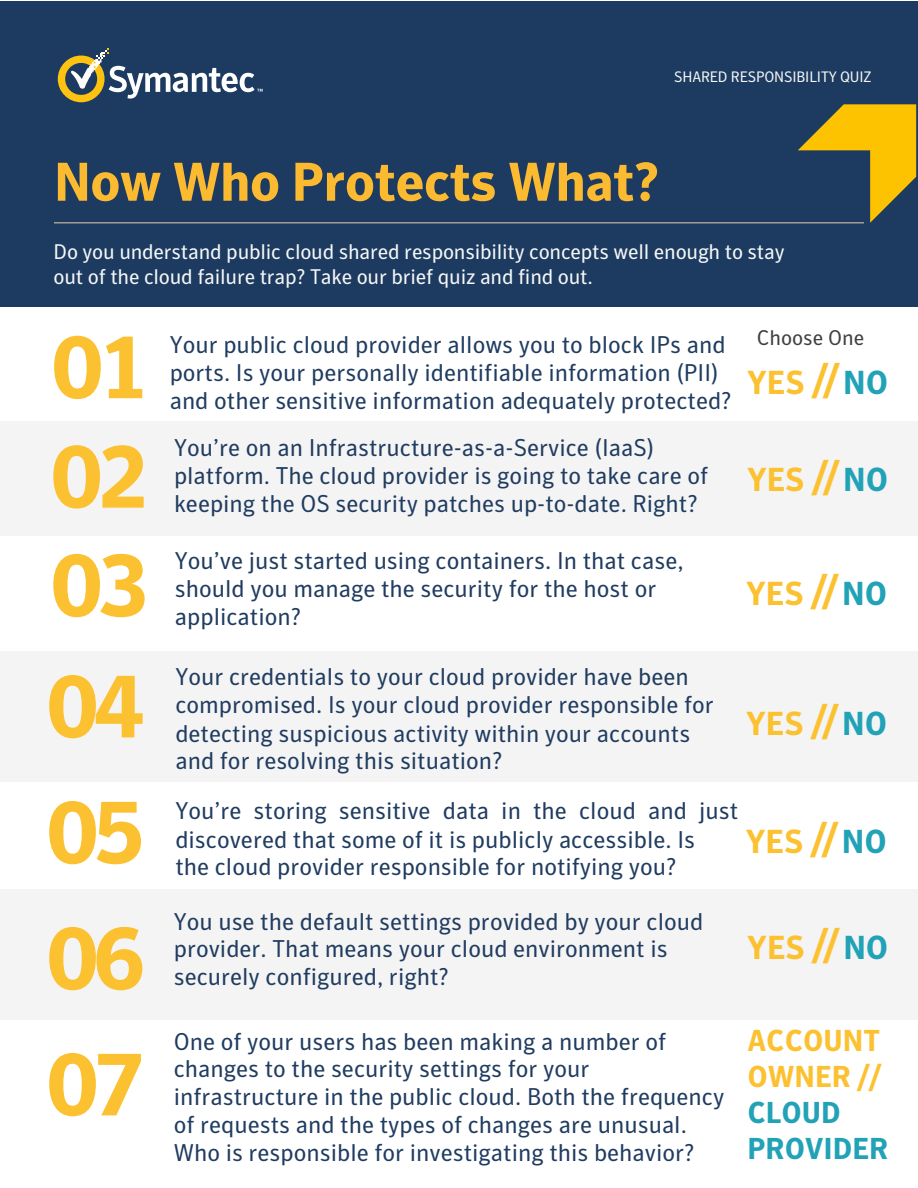
<style>
.page{position:relative;width:918px;height:1188px;background:#fff}
.page>*{position:absolute;margin:0;border:0;box-sizing:border-box;transform-origin:0 0}
.t1{font:700 90px/126px "Symantec Sans";letter-spacing:-.045em;color:#fcc130}
.Title_Header_Datashe{font:700 54px "Symantec Sans";letter-spacing:-.015em;color:#fcba30}
.t2{font:700 33px "Symantec Sans";color:#fcc130}
.t3{font:700 30px/36px "Symantec Sans";color:#fcc130}
.t4{font:700 30px/36px "Symantec Sans";color:#21a2b7}
.t5{font:24px/27.9px "Symantec Sans";color:#203c60}
.Title_Subhead_Datash{font:21px/25.2px "Symantec Sans";letter-spacing:-.01em;color:#f5f7f7}
.t6{font:21px "Symantec Sans";color:#404040}
.t7{font:15px "Symantec Sans";letter-spacing:-.01em;color:#f5f7f7}
.s1{font-size:39px}
.s2{color:#21a2b7}
</style>
<div class="page">
<div style="left:0;top:890px;width:918px;height:130px;background:#f4f4f4"></div>
<div style="left:0;top:651px;width:918px;height:131px;background:#f4f4f4"></div>
<div style="left:0;top:421px;width:918px;height:115px;background:#f4f4f4"></div>
<div style="left:0;top:2px;width:918px;height:305px;background:#1d3b60"></div>
<svg style="left:58px;top:48px;width:205px;height:54px"></svg>
<hr style="left:54px;top:222px;width:810px;height:2px;background:#a79c95">
<svg style="left:798px;top:104px;width:118px;height:119px"></svg>
<p class="t7" style="left:674px;top:68px;width:199px">SHARED RESPONSIBILITY QUIZ</p>
<p class="Title_Header_Datashe" style="left:54px;top:150px;width:607px">Now Who Protects What?</p>
<p class="Title_Subhead_Datash" style="left:54px;top:239px;width:733px">Do you understand public cloud shared responsibility concepts well enough to stay out of the cloud failure trap? Take our brief quiz and find out.</p>
<h1 class="t1" style="left:51px;top:313px;width:100px;line-height:109.5px">01<br>02</h1>
<h1 class="t1" style="left:51px;top:523px;width:99px">03</h1>
<h1 class="t1" style="left:47px;top:644px;width:99px;text-align:justify">04<br>05<br>06<br>07</h1>
<p class="t5" style="left:170px;top:331px;width:563px">Your public cloud provider allows you to block IPs and ports. Is your personally identifiable information (PII) and other sensitive information adequately protected?</p>
<p class="t5" style="left:174px;top:434px;width:536px">You’re on an Infrastructure-as-a-Service (IaaS) platform. The cloud provider is going to take care of keeping the OS security patches up-to-date. Right?</p>
<p class="t5" style="left:175px;top:546px;width:510px;line-height:28.3px">You’ve just started using containers. In that case, should you manage the security for the host or application?</p>
<p class="t5" style="left:175px;top:663px;width:540px">Your credentials to your cloud provider have been compromised. Is your cloud provider responsible for detecting suspicious activity within your accounts and for resolving this situation?</p>
<p class="t5" style="left:175px;top:796px;width:564px">You’re storing sensitive data in the cloud and just discovered that some of it is publicly accessible. Is<br>the cloud provider responsible for notifying you?</p>
<p class="t5" style="left:174px;top:907px;width:531px">You use the default settings provided by your cloud provider. That means your cloud environment is securely configured, right?</p>
<p class="t6" style="left:757px;top:325px;width:109px">Choose One</p>
<h3 class="t2" style="left:747px;top:362px;width:143px">YES <span class="s1">//</span><span class="s2">NO</span></h3>
<h3 class="t2" style="left:747px;top:460px;width:143px">YES <span class="s1">//</span><span class="s2">NO</span></h3>
<h3 class="t2" style="left:746px;top:574px;width:143px">YES <span class="s1">//</span><span class="s2">NO</span></h3>
<h3 class="t2" style="left:746px;top:704px;width:143px">YES <span class="s1">//</span><span class="s2">NO</span></h3>
<h3 class="t2" style="left:746px;top:821px;width:143px">YES <span class="s1">//</span><span class="s2">NO</span></h3>
<h3 class="t2" style="left:747px;top:928px;width:143px">YES <span class="s1">//</span><span class="s2">NO</span></h3>
<p class="t5" style="left:174px;top:1027px;width:552px">One of your users has been making a number of changes to the security settings for your infrastructure in the public cloud. Both the frequency of requests and the types of changes are unusual.<br>Who is responsible for investigating this behavior?</p>
<p class="t3" style="left:747px;top:1022px;width:136px">ACCOUNT<br>OWNER //</p>
<p class="t4" style="left:747px;top:1094px;width:143px">CLOUD<br>PROVIDER</p>
</div>
